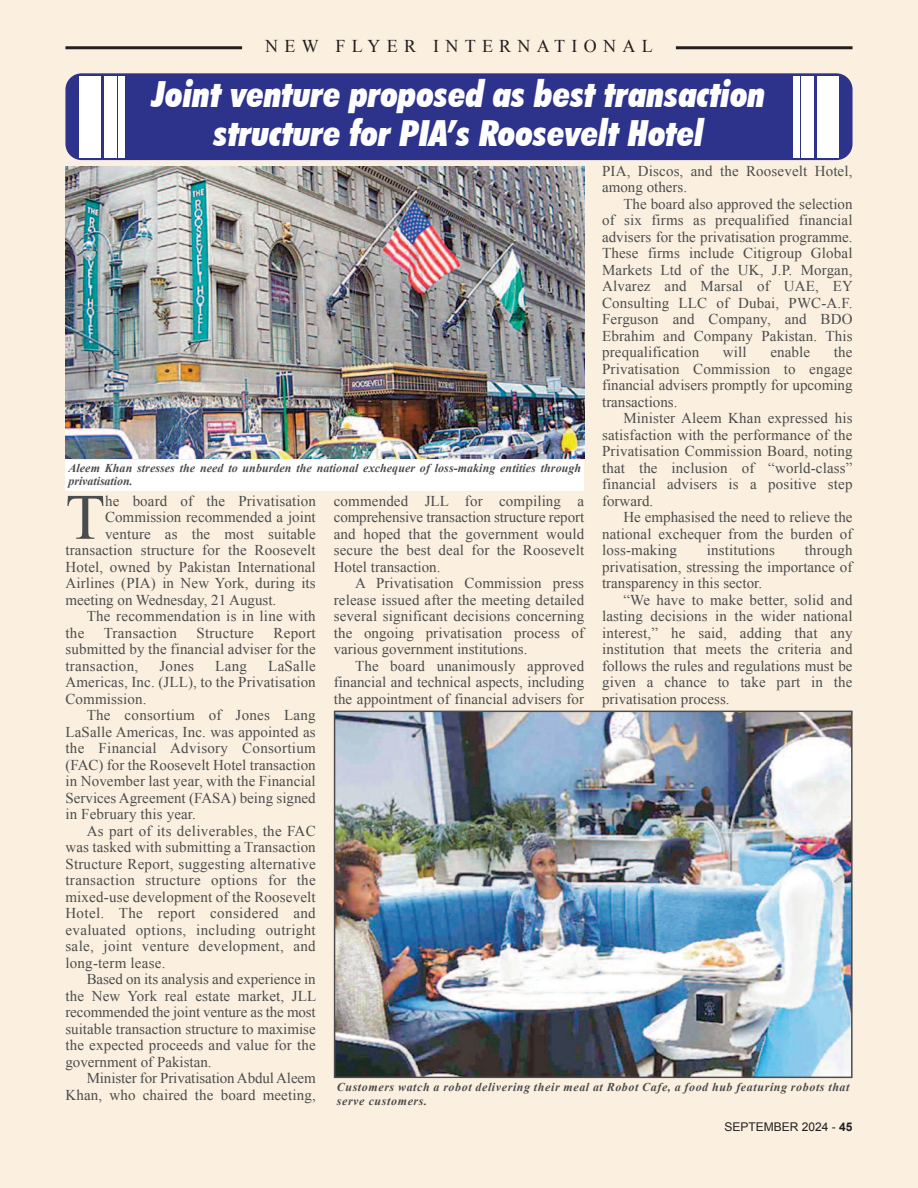
<style>
.page{position:relative;width:918px;height:1188px;background:#fbf0df}
.page>*{position:absolute;margin:0;border:0;box-sizing:border-box;transform-origin:0 0}
.t1{font:64.8px "Times New Roman";color:#4b4c4d}
.t2{font:italic 900 condensed 36px/39px "Futura BT";color:#fff;text-align:center}
.t3{font:18px "Times New Roman";letter-spacing:.35em;color:#231f20}
.t4{font:15px/16.5px "Times New Roman";letter-spacing:.01em;color:#4b4c4d;text-align:justify}
.t5{font:italic 700 12px/13.5px "Times New Roman";letter-spacing:.005em;color:#4b4c4d}
.t6{font:italic 700 12px/13.5px "Times New Roman";letter-spacing:.05em;color:#4b4c4d}
.t7{font:12px "Arial";color:#231f20}
.s1{font-weight:700}
</style>
<div class="page">
<hr style="left:65px;top:46px;width:177px;height:3px;background:#231f20">
<hr style="left:676px;top:46px;width:177px;height:3px;background:#231f20">
<div style="left:65px;top:73px;width:788px;height:87px;background:#2d328b;border-radius:16px"></div>
<img style="left:65px;top:166px;width:519px;height:292px">
<div style="left:65px;top:460px;width:519px;height:31px;background:#fff"></div>
<img style="left:337px;top:714px;width:513px;height:361px">
<div style="left:334px;top:711px;width:519px;height:367px;border:2px solid #4b4c4d"></div>
<div style="left:80px;top:76px;width:21px;height:82px;background:#fff"></div>
<div style="left:104px;top:76px;width:12px;height:82px;background:#fff"></div>
<div style="left:119px;top:76px;width:6px;height:82px;background:#fff"></div>
<div style="left:817px;top:76px;width:21px;height:82px;background:#fff"></div>
<div style="left:802px;top:76px;width:12px;height:82px;background:#fff"></div>
<div style="left:793px;top:76px;width:6px;height:82px;background:#fff"></div>
<p class="t3" style="left:265px;top:36px;width:389px">NEW FLYER INTERNATIONAL</p>
<h2 class="t2" style="left:152px;top:74px;width:615px">Joint venture proposed as best transaction structure for PIA’s Roosevelt Hotel</h2>
<p class="t4" style="left:602px;top:163px;width:252px">PIA, Discos, and the Roosevelt Hotel, among others.</p>
<p class="t4" style="left:602px;top:196px;width:252px;text-indent:21px">The board also approved the selection of six firms as prequalified financial advisers for the privatisation programme.<br>These firms include Citigroup Global Markets Ltd of the UK, J.P. Morgan, Alvarez and Marsal of UAE, EY Consulting LLC of Dubai, PWC-A.F.<br>Ferguson and Company, and BDO Ebrahim and Company Pakistan. This prequalification</p>
<p class="t4" style="left:602px;top:344px;width:252px;text-indent:232px">the Privatisation Commission to engage financial advisers promptly for upcoming transactions.</p>
<p class="t4" style="left:602px;top:410px;width:252px;text-indent:21px">Minister Aleem Khan expressed his satisfaction with the performance of the Privatisation Commission Board, noting that the inclusion of “world-class” financial advisers is a positive step forward.</p>
<p class="t4" style="left:602px;top:509px;width:252px;text-indent:21px">He emphasised the need to relieve the national exchequer from the burden of loss-making</p>
<p class="t4" style="left:723px;top:344px;width:25px">will</p>
<p class="t4" style="left:770px;top:344px;width:41px">enable</p>
<p class="t5" style="left:68px;top:461px;width:514px">Aleem Khan stresses the need to unburden the national exchequer of loss-making entities through privatisation.</p>
<p class="t4" style="left:334px;top:492px;width:252px">commended JLL for compiling a comprehensive transaction structure report and hoped that the government would secure the best deal for the Roosevelt Hotel transaction.</p>
<p class="t4" style="left:334px;top:575px;width:252px;text-indent:21px">A Privatisation Commission press release issued after the meeting detailed several significant decisions concerning the ongoing privatisation process of various government institutions.</p>
<p class="t4" style="left:334px;top:657px;width:252px;text-indent:21px">The board unanimously approved financial and technical aspects, including the appointment of financial advisers for</p>
<h1 class="t1" style="left:65px;top:481px;width:41px">T</h1>
<p class="t4" style="left:105px;top:492px;width:212px">he board of the Privatisation</p>
<p class="t4" style="left:105px;top:509px;width:212px">Commission recommended a joint</p>
<p class="t4" style="left:105px;top:525px;width:212px">venture as the most suitable</p>
<p class="t4" style="left:65px;top:542px;width:252px">transaction structure for the Roosevelt</p>
<p class="t4" style="left:65px;top:558px;width:252px">Hotel, owned by Pakistan International</p>
<p class="t4" style="left:65px;top:575px;width:252px">Airlines (PIA) in New York, during its</p>
<p class="t4" style="left:65px;top:591px;width:212px">meeting on Wednesday, 21 August.</p>
<p class="t4" style="left:87px;top:608px;width:231px">The recommendation is in line with</p>
<p class="t4" style="left:65px;top:624px;width:20px">the</p>
<p class="t4" style="left:104px;top:624px;width:75px">Transaction</p>
<p class="t4" style="left:197px;top:624px;width:59px">Structure</p>
<p class="t4" style="left:602px;top:542px;width:252px;text-indent:203px">through privatisation, stressing the importance of transparency in this sector.</p>
<p class="t4" style="left:602px;top:592px;width:252px;text-indent:21px">“We have to make better, solid and lasting decisions in the wider national interest,” he said, adding that any institution that meets the criteria and follows the rules and regulations must be given a chance to take part in the privatisation process.</p>
<p class="t4" style="left:707px;top:542px;width:70px">institutions</p>
<p class="t4" style="left:65px;top:624px;width:252px;text-indent:208px">Report submitted by the financial adviser for the transaction,</p>
<p class="t4" style="left:65px;top:657px;width:252px;text-indent:203px">LaSalle Americas, Inc. (JLL), to the Privatisation Commission.</p>
<p class="t4" style="left:65px;top:707px;width:252px;text-indent:21px">The consortium of Jones Lang LaSalle Americas, Inc. was appointed as the Financial Advisory Consortium (FAC) for the Roosevelt Hotel transaction in November last year, with the Financial Services Agreement (FASA) being signed in February this year.</p>
<p class="t4" style="left:65px;top:822px;width:252px;text-indent:21px">As part of its deliverables, the FAC was tasked with submitting a Transaction Structure Report, suggesting alternative transaction structure options for the mixed-use development of the Roosevelt Hotel. The report considered and evaluated options, including outright sale, joint venture development, and long-term lease.</p>
<p class="t4" style="left:65px;top:971px;width:252px;text-indent:21px">Based on its analysis and experience in the New York real estate market, JLL recommended the joint venture as the most suitable transaction structure to maximise the expected proceeds and value for the government of Pakistan.</p>
<p class="t4" style="left:65px;top:1070px;width:252px;text-align:right">Minister for Privatisation Abdul Aleem<br>Khan, who chaired the board meeting,</p>
<p class="t4" style="left:160px;top:657px;width:36px">Jones</p>
<p class="t4" style="left:215px;top:657px;width:33px">Lang</p>
<p class="t6" style="left:337px;top:1080px;width:514px">Customers watch a robot delivering their meal at Robot Cafe, a food hub featuring robots that serve customers.</p>
<p class="t7" style="left:724px;top:1120px;width:130px">SEPTEMBER 2024 - <span class="s1">45</span></p>
</div>
